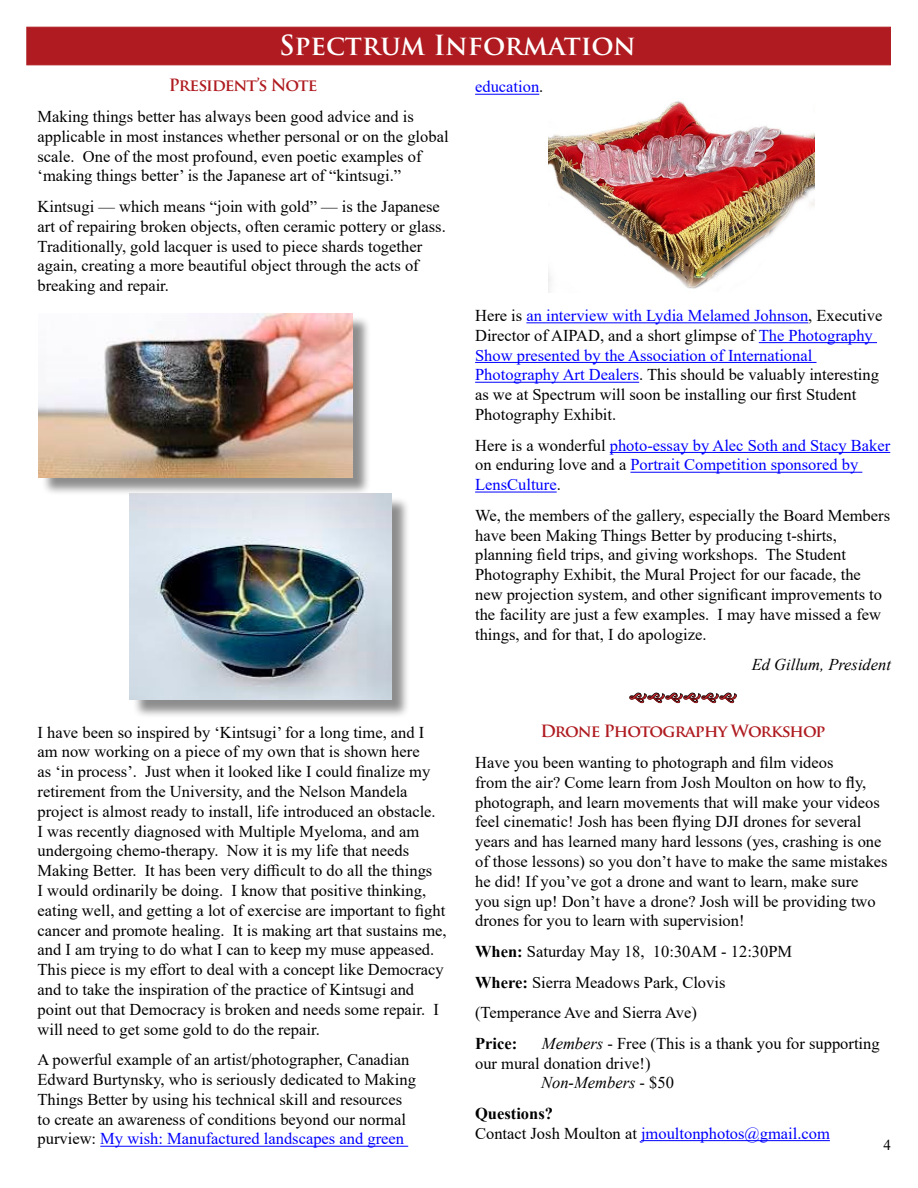
<style>
.page{position:relative;width:918px;height:1188px;background:#fff}
.page>*{position:absolute;margin:0;border:0;box-sizing:border-box;transform-origin:0 0}
.t1{font:700 27px "Trajan Pro";letter-spacing:-.005em;color:#fff}
.t2{font:16.5px/19.8px "Times New Roman";color:#000}
.t3{font:16.5px/19.8px "Times New Roman";color:#00f}
.t4{font:700 16.5px "Trajan Pro";letter-spacing:-.05em;color:#af1b20}
.t5{font:italic 16.5px "Times New Roman";color:#000}
.t6{font:700 16.5px "Times New Roman";color:#000}
.t7{font:15px "Times New Roman";color:#000}
.s1{color:#00f}
.s2{color:#000}
.s3{font-weight:700}
.s4{font-style:italic}
.s5{font-style:normal}
.s6{font-weight:700;color:#000}
</style>
<div class="page">
<hr style="left:475px;top:94px;width:64px;height:1px;background:#00f">
<hr style="left:526px;top:322px;width:282px;height:1px;background:#00f">
<hr style="left:759px;top:342px;width:118px;height:1px;background:#00f">
<hr style="left:475px;top:362px;width:342px;height:1px;background:#00f">
<hr style="left:475px;top:382px;width:164px;height:1px;background:#00f">
<hr style="left:610px;top:452px;width:280px;height:1px;background:#00f">
<hr style="left:630px;top:472px;width:232px;height:1px;background:#00f">
<hr style="left:475px;top:492px;width:82px;height:1px;background:#00f">
<hr style="left:641px;top:1140px;width:189px;height:1px;background:#00f">
<hr style="left:100px;top:1146px;width:308px;height:1px;background:#00f">
<div style="left:27px;top:27px;width:864px;height:38px;background:#af1b20;border:1px solid #af1b20"></div>
<div style="left:41px;top:315px;width:330px;height:181px;background:#000;opacity:.45"></div>
<img style="left:39px;top:313px;width:313px;height:165px">
<div style="left:133px;top:496px;width:277px;height:223px;background:#000;opacity:.45"></div>
<img style="left:130px;top:494px;width:262px;height:206px">
<img style="left:549px;top:101px;width:266px;height:192px">
<svg style="left:629px;top:692px;width:108px;height:11px"></svg>
<h1 class="t1" style="left:279px;top:29px;width:358px">Spectrum Information</h1>
<p class="t4" style="left:169px;top:75px;width:150px">President’s Note</p>
<p class="t2" style="left:38px;top:106px;width:413px">Making things better has always been good advice and is applicable in most instances whether personal or on the global scale. One of the most profound, even poetic examples of ‘making things better’ is the Japanese art of “kintsugi.”</p>
<p class="t2" style="left:38px;top:196px;width:410px">Kintsugi — which means “join with gold” — is the Japanese art of repairing broken objects, often ceramic pottery or glass.<br>Traditionally, gold lacquer is used to piece shards together again, creating a more beautiful object through the acts of breaking and repair.</p>
<p class="t2" style="left:38px;top:722px;width:411px">I have been so inspired by ‘Kintsugi’ for a long time, and I am now working on a piece of my own that is shown here<br>as ‘in process’. Just when it looked like I could finalize my retirement from the University, and the Nelson Mandela project is almost ready to install, life introduced an obstacle.<br>I was recently diagnosed with Multiple Myeloma, and am undergoing chemo-therapy. Now it is my life that needs Making Better. It has been very difficult to do all the things<br>I would ordinarily be doing. I know that positive thinking, eating well, and getting a lot of exercise are important to fight cancer and promote healing. It is making art that sustains me, and I am trying to do what I can to keep my muse appeased.<br>This piece is my effort to deal with a concept like Democracy and to take the inspiration of the practice of Kintsugi and point out that Democracy is broken and needs some repair. I will need to get some gold to do the repair.</p>
<p class="t2" style="left:38px;top:1049px;width:380px">A powerful example of an artist/photographer, Canadian Edward Burtynsky, who is seriously dedicated to Making Things Better by using his technical skill and resources to create an awareness of conditions beyond our normal purview: <span class="s1">My wish: Manufactured landscapes and green</span></p>
<p class="t3" style="left:475px;top:76px;width:70px">education<span class="s2">.</span></p>
<p class="t2" style="left:475px;top:305px;width:409px">Here is <span class="s1">an interview with Lydia Melamed Johnson</span>, Executive Director of AIPAD, and a short glimpse of <span class="s1">The Photography Show presented by the Association of International Photography Art Dealers</span>. This should be valuably interesting as we at Spectrum will soon be installing our first Student Photography Exhibit.</p>
<p class="t3" style="left:475px;top:435px;width:417px"><span class="s2">Here is a wonderful</span> photo-essay by Alec Soth and Stacy Baker <span class="s2">on enduring love and a</span> Portrait Competition sponsored by<br>LensCulture<span class="s2">.</span></p>
<p class="t2" style="left:475px;top:505px;width:417px">We, the members of the gallery, especially the Board Members have been Making Things Better by producing t-shirts, planning field trips, and giving workshops. The Student Photography Exhibit, the Mural Project for our facade, the new projection system, and other significant improvements to the facility are just a few examples. I may have missed a few things, and for that, I do apologize.</p>
<p class="t5" style="left:752px;top:653px;width:141px">Ed Gillum, President</p>
<p class="t4" style="left:541px;top:721px;width:286px">Drone Photography Workshop</p>
<p class="t2" style="left:475px;top:752px;width:414px">Have you been wanting to photograph and film videos<br>from the air? Come learn from Josh Moulton on how to fly, photograph, and learn movements that will make your videos feel cinematic! Josh has been flying DJI drones for several years and has learned many hard lessons (yes, crashing is one of those lessons) so you don’t have to make the same mistakes he did! If you’ve got a drone and want to learn, make sure<br>you sign up! Don’t have a drone? Josh will be providing two drones for you to learn with supervision!</p>
<p class="t2" style="left:475px;top:936px;width:319px;line-height:30.6px"><span class="s3">When:</span> Saturday May 18, 10:30AM - 12:30PM<br><span class="s3">Where:</span> Sierra Meadows Park, Clovis (Temperance Ave and Sierra Ave)</p>
<p class="t6" style="left:475px;top:1031px;width:44px">Price:</p>
<p class="t2" style="left:542px;top:1033px;width:339px"><span class="s4">Members</span> - Free (This is a thank you for supporting</p>
<p class="t2" style="left:475px;top:1053px;width:177px">our mural donation drive!)</p>
<p class="t5" style="left:541px;top:1072px;width:134px">Non-Members <span class="s5">- $50</span></p>
<p class="t3" style="left:475px;top:1103px;width:356px"><span class="s6">Questions?<br></span><span class="s2">Contact Josh Moulton at</span> jmoultonphotos@gmail.com</p>
<p class="t7" style="left:884px;top:1135px;width:9px">4</p>
</div>
